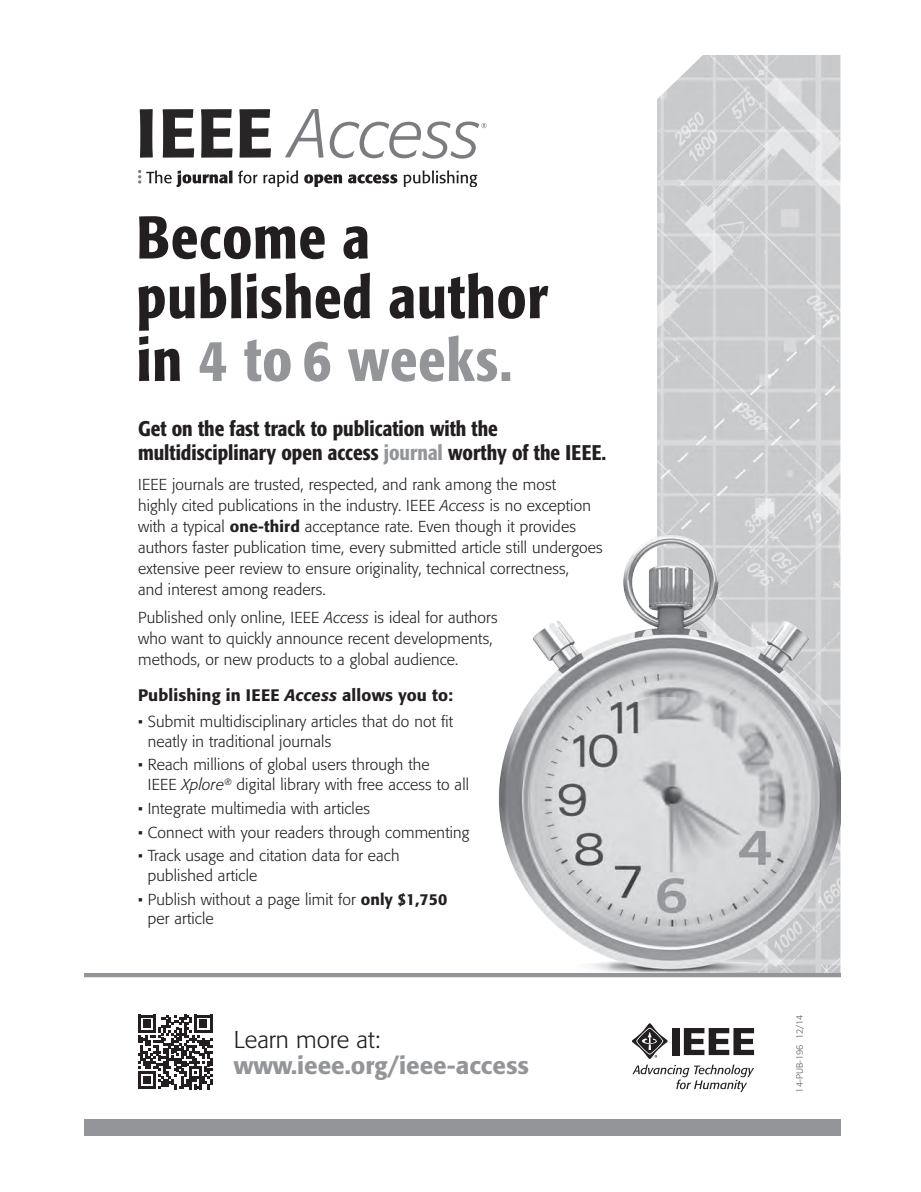
<style>
.page{position:relative;width:921px;height:1192px;background:#fff}
.page>*{position:absolute;margin:0;border:0;box-sizing:border-box;transform-origin:0 0}
.t1{font:500 condensed 59.55px/61.2px "Formata";letter-spacing:.015em;color:#231f20}
.t2{font:500 24.15px "Formata";color:#939598}
.t3{font:300 24.15px "Formata";color:#231f20}
.t4{font:500 condensed 21px/24px "Formata";color:#231f20}
.t5{font:500 16.5px "Formata";letter-spacing:.01em;color:#231f20}
.t6{font:300 15.75px/21px "Formata";letter-spacing:.01em;color:#231f20}
.t7{font:300 9px "Formata";color:#57585a}
.s1{color:#939598}
.s2{font-style:italic}
.s3{font-weight:500}
</style>
<div class="page">
<img style="left:657px;top:55px;width:183px;height:448px">
<div style="left:84px;top:1118px;width:756px;height:17px;background:#939598"></div>
<svg style="left:140px;top:109px;width:13px;height:49px"></svg>
<svg style="left:163px;top:109px;width:31px;height:49px"></svg>
<svg style="left:201px;top:109px;width:31px;height:49px"></svg>
<svg style="left:239px;top:109px;width:32px;height:49px"></svg>
<svg style="left:285px;top:109px;width:38px;height:49px"></svg>
<svg style="left:238px;top:171px;width:19px;height:12px"></svg>
<svg style="left:263px;top:170px;width:35px;height:16px"></svg>
<svg style="left:304px;top:174px;width:38px;height:12px"></svg>
<svg style="left:348px;top:174px;width:49px;height:9px"></svg>
<svg style="left:403px;top:170px;width:74px;height:16px"></svg>
<svg style="left:138px;top:170px;width:94px;height:16px"></svg>
<svg style="left:330px;top:121px;width:156px;height:38px"></svg>
<img style="left:498px;top:503px;width:342px;height:469px">
<svg style="left:138px;top:1014px;width:74px;height:75px"></svg>
<svg style="left:632px;top:1023px;width:122px;height:68px"></svg>
<div style="left:84px;top:972px;width:756px;height:5px;background:#939598"></div>
<h1 class="t1" style="left:136px;top:206px;width:413px">Become a published author in <span class="s1">4 to 6 weeks.</span></h1>
<h3 class="t4" style="left:138px;top:416px;width:469px">Get on the fast track to publication with the multidisciplinary open access <span class="s1">journal</span> worthy of the IEEE.</h3>
<p class="t6" style="left:138px;top:474px;width:466px">IEEE journals are trusted, respected, and rank among the most<br>highly cited publications in the industry. IEEE <span class="s2">Access</span> is no exception with a typical <span class="s3">one-third</span> acceptance rate. Even though it provides authors faster publication time, every submitted article still undergoes extensive peer review to ensure originality, technical correctness,<br>and interest among readers.</p>
<p class="t6" style="left:138px;top:607px;width:361px">Published only online, IEEE <span class="s2">Access</span> is ideal for authors who want to quickly announce recent developments, methods, or new products to a global audience.</p>
<p class="t5" style="left:138px;top:684px;width:316px">Publishing in IEEE <span class="s2">Access</span> allows you to:</p>
<p class="t6" style="left:148px;top:711px;width:307px;line-height:19.5px;text-indent:-10px">• Submit multidisciplinary articles that do not fit neatly in traditional journals</p>
<p class="t6" style="left:148px;top:755px;width:323px;line-height:19.5px;text-indent:-10px">• Reach millions of global users through the<br>IEEE <span class="s2">Xplore</span><sup>®</sup> digital library with free access to all</p>
<p class="t6" style="left:138px;top:797px;width:233px">• Integrate multimedia with articles</p>
<p class="t6" style="left:138px;top:821px;width:333px">• Connect with your readers through commenting</p>
<p class="t6" style="left:148px;top:846px;width:253px;line-height:19.5px;text-indent:-10px">• Track usage and citation data for each published article</p>
<p class="t6" style="left:148px;top:889px;width:301px;line-height:19.5px;text-indent:-10px">• Publish without a page limit for <span class="s3">only $1,750 </span>per article</p>
<h2 class="t3" style="left:234px;top:1025px;width:148px">Learn more at:</h2>
<h2 class="t2" style="left:234px;top:1050px;width:297px">www.ieee.org/ieee-access</h2>
<p class="t7" style="left:794px;top:1092px;width:80px;rotate:-90deg">14-PUB-196 12/14</p>
</div>
